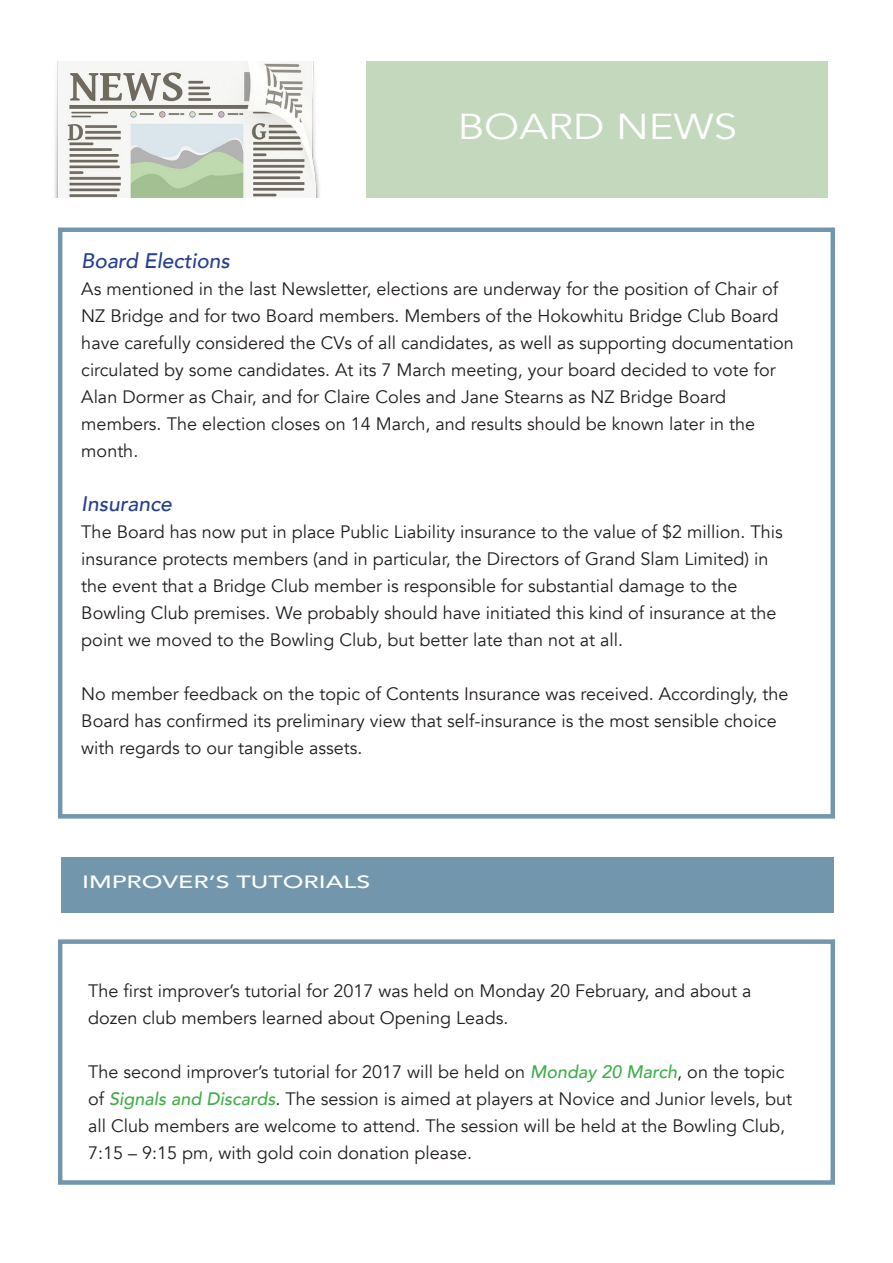
<style>
.page{position:relative;width:893px;height:1263px;background:#fff}
.page>*{position:absolute;margin:0;border:0;box-sizing:border-box;transform-origin:0 0}
.t1{font:36px "Avenir";color:#fff;scale:1.17 1}
.t2{font:italic 500 21px "Avenir";color:#253f8e}
.t3{font:18px/27px "Avenir";color:#231f20}
.t4{font:500 17.85px "Avenir";color:#fff;scale:1.41 1}
.s1{font-weight:500;font-style:italic;color:#40ae49}
</style>
<div class="page">
<div style="left:58px;top:939px;width:777px;height:246px;border:4px solid #7296ab"></div>
<div style="left:367px;top:62px;width:461px;height:136px;background:#c3d8bd"></div>
<div style="left:58px;top:227px;width:777px;height:592px;border:4px solid #7296ab"></div>
<img style="left:54px;top:62px;width:266px;height:136px">
<div style="left:61px;top:857px;width:772px;height:55px;background:#7296ab"></div>
<p class="t1" style="left:458px;top:105px;width:240px">BOARD NEWS</p>
<p class="t2" style="left:81px;top:248px;width:150px">Board Elections</p>
<p class="t3" style="left:81px;top:275px;width:714px">As mentioned in the last Newsletter, elections are underway for the position of Chair of NZ Bridge and for two Board members. Members of the Hokowhitu Bridge Club Board have carefully considered the CVs of all candidates, as well as supporting documentation circulated by some candidates. At its 7 March meeting, your board decided to vote for Alan Dormer as Chair, and for Claire Coles and Jane Stearns as NZ Bridge Board</p>
<p class="t3" style="left:81px;top:410px;width:675px">members. The election closes on 14 March, and results should be known later in the month.</p>
<p class="t2" style="left:81px;top:491px;width:92px">Insurance</p>
<p class="t3" style="left:81px;top:518px;width:703px">The Board has now put in place Public Liability insurance to the value of $2 million. This insurance protects members (and in particular, the Directors of Grand Slam Limited) in the event that a Bridge Club member is responsible for substantial damage to the</p>
<p class="t3" style="left:81px;top:599px;width:696px">Bowling Club premises. We probably should have initiated this kind of insurance at the point we moved to the Bowling Club, but better late than not at all.</p>
<p class="t3" style="left:81px;top:680px;width:709px">No member feedback on the topic of Contents Insurance was received. Accordingly, the<br>Board has confirmed its preliminary view that self-insurance is the most sensible choice with regards to our tangible assets.</p>
<p class="t4" style="left:82px;top:867px;width:206px">IMPROVER’S TUTORIALS</p>
<p class="t3" style="left:88px;top:977px;width:665px">The first improver’s tutorial for 2017 was held on Monday 20 February, and about a</p>
<p class="t3" style="left:88px;top:1004px;width:422px">dozen club members learned about Opening Leads.</p>
<p class="t3" style="left:88px;top:1058px;width:705px">The second improver’s tutorial for 2017 will be held on <span class="s1">Monday 20 March</span>, on the topic of <span class="s1">Signals and Discards</span>. The session is aimed at players at Novice and Junior levels, but all Club members are welcome to attend. The session will be held at the Bowling Club, 7:15 – 9:15 pm, with gold coin donation please.</p>
</div>
